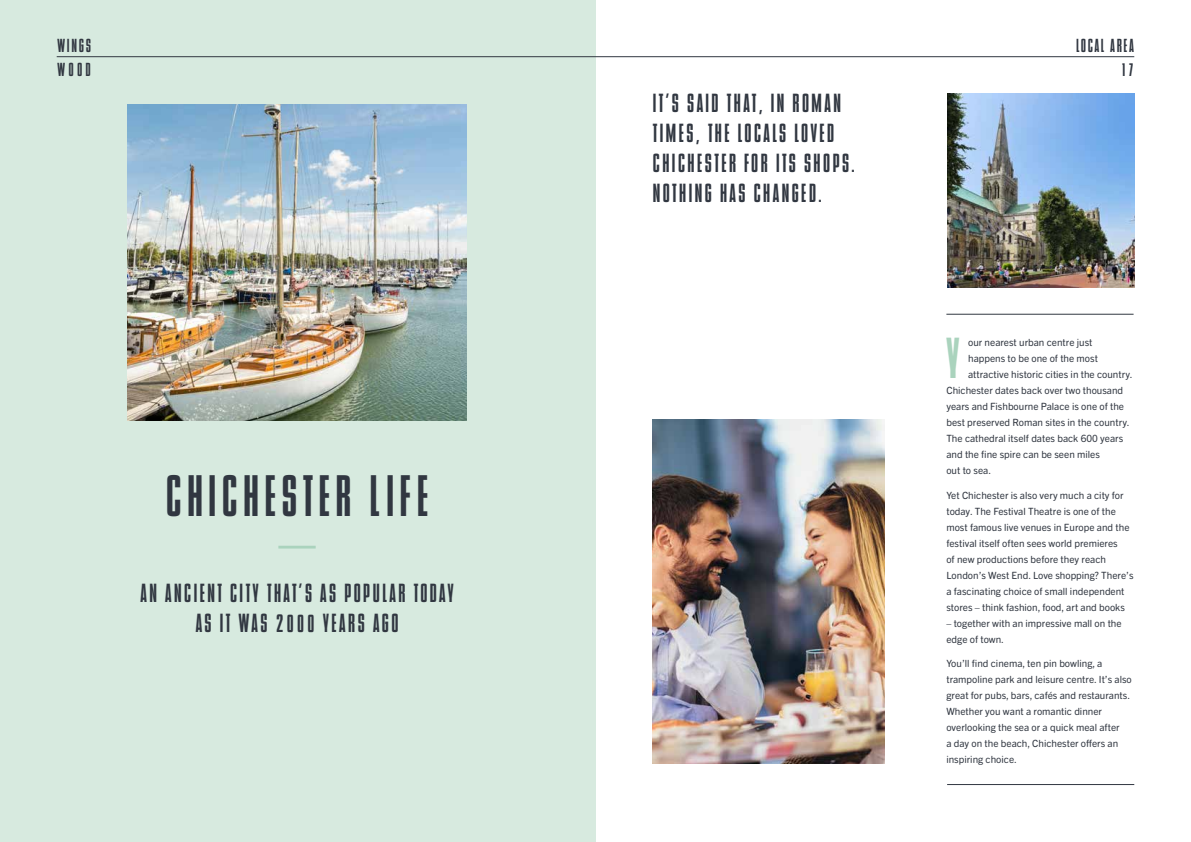
<style>
.page{position:relative;width:1191px;height:842px;background:#fff}
.page>*{position:absolute;margin:0;border:0;box-sizing:border-box;transform-origin:0 0}
.t1{font:700 49px "OPTI Binder Style";letter-spacing:.06em;color:#313741}
.t2{font:700 48.5px "OPTI Binder Style";color:#aad3bd}
.t3{font:700 22px/30px "OPTI Binder Style";letter-spacing:.06em;color:#313741;text-align:center}
.t4{font:700 15.8px/24px "OPTI Binder Style";letter-spacing:.06em;color:#313741}
.t5{font:10px/16px "Trade Gothic Next SR Pro";color:#313741}
</style>
<div class="page">
<div style="left:0;top:0;width:595px;height:842px;background:#d7eadf"></div>
<img style="left:127px;top:105px;width:339px;height:316px">
<img style="left:947px;top:94px;width:187px;height:194px">
<img style="left:652px;top:420px;width:232px;height:343px">
<hr style="left:278px;top:546px;width:38px;height:2px;background:#aad3bd">
<hr style="left:946px;top:314px;width:187px;height:1px;background:#313741">
<hr style="left:947px;top:784px;width:187px;height:1px;background:#313741">
<hr style="left:57px;top:56px;width:1077px;height:1px;background:#313741">
<h3 class="t4" style="left:57px;top:34px;width:36px">WINGS<br>WOOD</h3>
<h3 class="t4" style="left:1075px;top:34px;width:60px;text-align:right">LOCAL AREA<br>17</h3>
<h3 class="t3" style="left:652px;top:88px;width:205px;text-align:left">IT’S SAID THAT, IN ROMAN<br>TIMES, THE LOCALS LOVED<br>CHICHESTER FOR ITS SHOPS.<br>NOTHING HAS CHANGED.</h3>
<h1 class="t1" style="left:164px;top:465px;width:267px">CHICHESTER LIFE</h1>
<h3 class="t3" style="left:140px;top:578px;width:316px">AN ANCIENT CITY THAT’S AS POPULAR TODAY<br>AS IT WAS 2000 YEARS AGO</h3>
<h2 class="t2" style="left:944px;top:328px;width:18px">Y</h2>
<p class="t5" style="left:968px;top:334px;width:126px">our nearest urban centre just</p>
<p class="t5" style="left:968px;top:350px;width:131px">happens to be one of the most</p>
<p class="t5" style="left:968px;top:366px;width:166px">attractive historic cities in the country.</p>
<p class="t5" style="left:946px;top:382px;width:178px">Chichester dates back over two thousand</p>
<p class="t5" style="left:946px;top:398px;width:179px">years and Fishbourne Palace is one of the</p>
<p class="t5" style="left:946px;top:414px;width:185px">best preserved Roman sites in the country.</p>
<p class="t5" style="left:946px;top:430px;width:178px">The cathedral itself dates back 600 years</p>
<p class="t5" style="left:946px;top:446px;width:155px">and the fine spire can be seen miles</p>
<p class="t5" style="left:946px;top:462px;width:46px">out to sea.</p>
<p class="t5" style="left:946px;top:487px;width:189px">Yet Chichester is also very much a city for today. The Festival Theatre is one of the most famous live venues in Europe and the festival itself often sees world premieres<br>of new productions before they reach London’s West End. Love shopping? There’s a fascinating choice of small independent stores – think fashion, food, art and books</p>
<p class="t5" style="left:946px;top:615px;width:177px">– together with an impressive mall on the edge of town.</p>
<p class="t5" style="left:946px;top:655px;width:187px">You’ll find cinema, ten pin bowling, a trampoline park and leisure centre. It’s also great for pubs, bars, cafés and restaurants.<br>Whether you want a romantic dinner overlooking the sea or a quick meal after<br>a day on the beach, Chichester offers an inspiring choice.</p>
</div>
